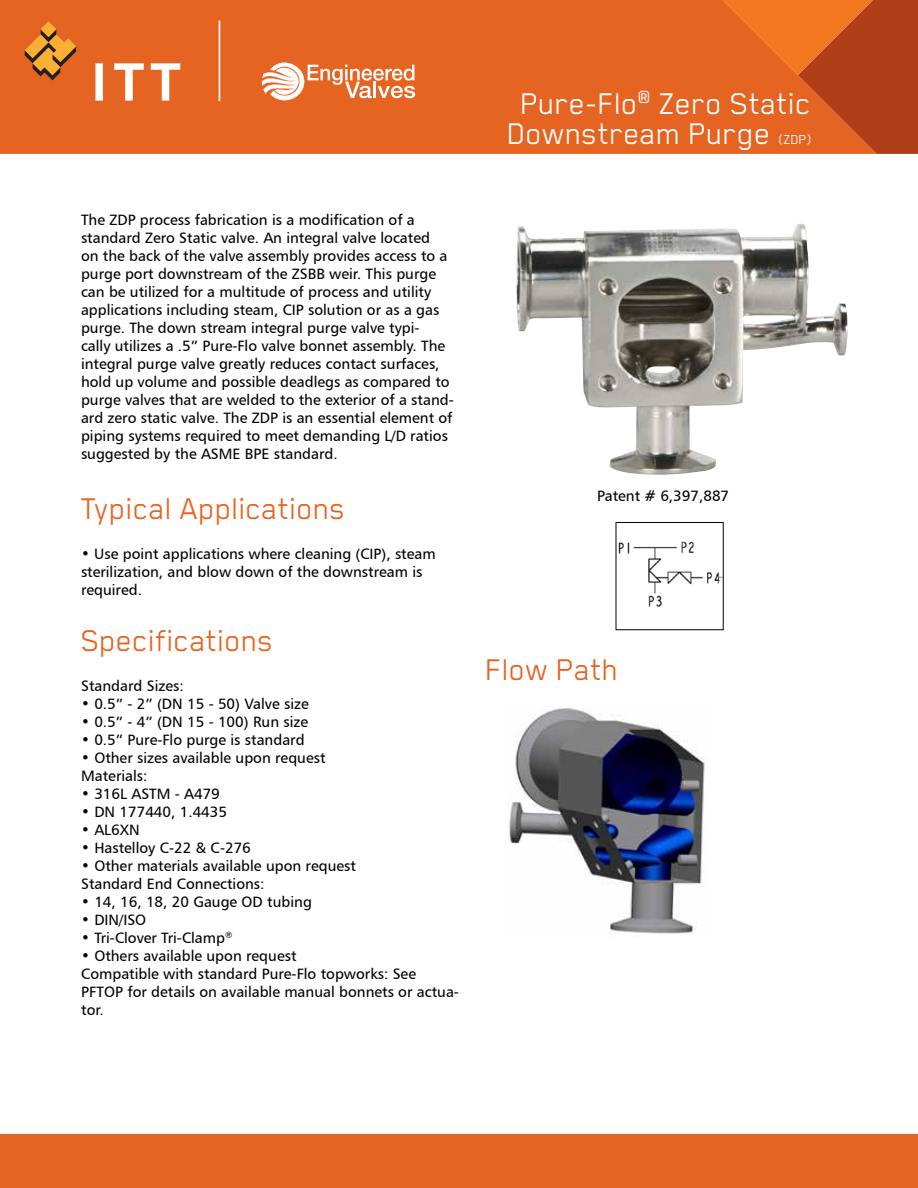
<style>
.page{position:relative;width:918px;height:1188px;background:#fff}
.page>*{position:absolute;margin:0;border:0;box-sizing:border-box;transform-origin:0 0}
.t1{font:34.5px "Blender Pro";color:#e66422}
.t2{font:34.5px/30px "Blender Pro";color:#fff}
.t3{font:15px/18px "Humanist 777 BT Roman B";color:#000}
.t4{font:15px "Blender Pro";color:#fff}
</style>
<div class="page">
<img style="left:508px;top:706px;width:197px;height:228px">
<div style="left:877px;top:0;width:41px;height:154px;background:#b03f19"></div>
<svg style="left:0;top:0;width:877px;height:154px;background:#e46321"></svg>
<div style="left:0;top:1134px;width:918px;height:54px;background:#e66422"></div>
<hr style="left:917px;top:0;width:1px;height:54px;background:#e66422">
<svg style="left:95px;top:63px;width:8px;height:38px"></svg>
<svg style="left:114px;top:63px;width:30px;height:38px"></svg>
<svg style="left:151px;top:63px;width:29px;height:38px"></svg>
<svg style="left:25px;top:21px;width:51px;height:59px;background:#cf7528"></svg>
<svg style="left:262px;top:55px;width:153px;height:46px"></svg>
<img style="left:516px;top:224px;width:332px;height:251px">
<img style="left:618px;top:541px;width:104px;height:66px">
<p class="t3" style="left:81px;top:211px;width:374px">The ZDP process fabrication is a modification of a standard Zero Static valve. An integral valve located<br>on the back of the valve assembly provides access to a purge port downstream of the ZSBB weir. This purge can be utilized for a multitude of process and utility applications including steam, CIP solution or as a gas purge. The down stream integral purge valve typi-<br>cally utilizes a .5” Pure-Flo valve bonnet assembly. The integral purge valve greatly reduces contact surfaces, hold up volume and possible deadlegs as compared to purge valves that are welded to the exterior of a stand&shy;ard zero static valve. The ZDP is an essential element of piping systems required to meet demanding L/D ratios suggested by the ASME BPE standard.</p>
<h1 class="t1" style="left:81px;top:490px;width:267px">Typical Applications</h1>
<p class="t3" style="left:81px;top:545px;width:356px">• Use point applications where cleaning (CIP), steam sterilization, and blow down of the downstream is required.</p>
<h1 class="t1" style="left:81px;top:622px;width:195px">Specifications</h1>
<p class="t3" style="left:81px;top:677px;width:104px">Standard Sizes:</p>
<p class="t3" style="left:81px;top:695px;width:229px">• 0.5” - 2” (DN 15 - 50) Valve size</p>
<p class="t3" style="left:81px;top:713px;width:229px">• 0.5” - 4” (DN 15 - 100) Run size</p>
<p class="t3" style="left:81px;top:731px;width:225px">• 0.5” Pure-Flo purge is standard</p>
<p class="t3" style="left:81px;top:749px;width:246px">• Other sizes available upon request<br>Materials:</p>
<p class="t3" style="left:81px;top:785px;width:140px">• 316L ASTM - A479</p>
<p class="t3" style="left:81px;top:803px;width:147px">• DN 177440, 1.4435</p>
<p class="t3" style="left:81px;top:821px;width:60px">• AL6XN</p>
<p class="t3" style="left:81px;top:839px;width:171px">• Hastelloy C-22 &amp; C-276</p>
<p class="t3" style="left:81px;top:857px;width:276px">• Other materials available upon request<br>Standard End Connections:</p>
<p class="t3" style="left:81px;top:893px;width:232px">• 14, 16, 18, 20 Gauge OD tubing</p>
<p class="t3" style="left:81px;top:911px;width:67px">• DIN/ISO</p>
<p class="t3" style="left:81px;top:929px;width:153px">• Tri-Clover Tri-Clamp<sup>®</sup></p>
<p class="t3" style="left:81px;top:947px;width:379px">• Others available upon request<br>Compatible with standard Pure-Flo topworks: See PFTOP for details on available manual bonnets or actua&shy;tor.</p>
<h1 class="t2" style="left:507px;top:87px;width:306px;text-indent:14px">Pure-Flo<sup>®</sup> Zero Static<br>Downstream Purge</h1>
<p class="t4" style="left:779px;top:131px;width:34px">(ZDP)</p>
<p class="t3" style="left:597px;top:486px;width:133px">Patent # 6,397,887</p>
<h1 class="t1" style="left:486px;top:651px;width:134px">Flow Path</h1>
</div>
